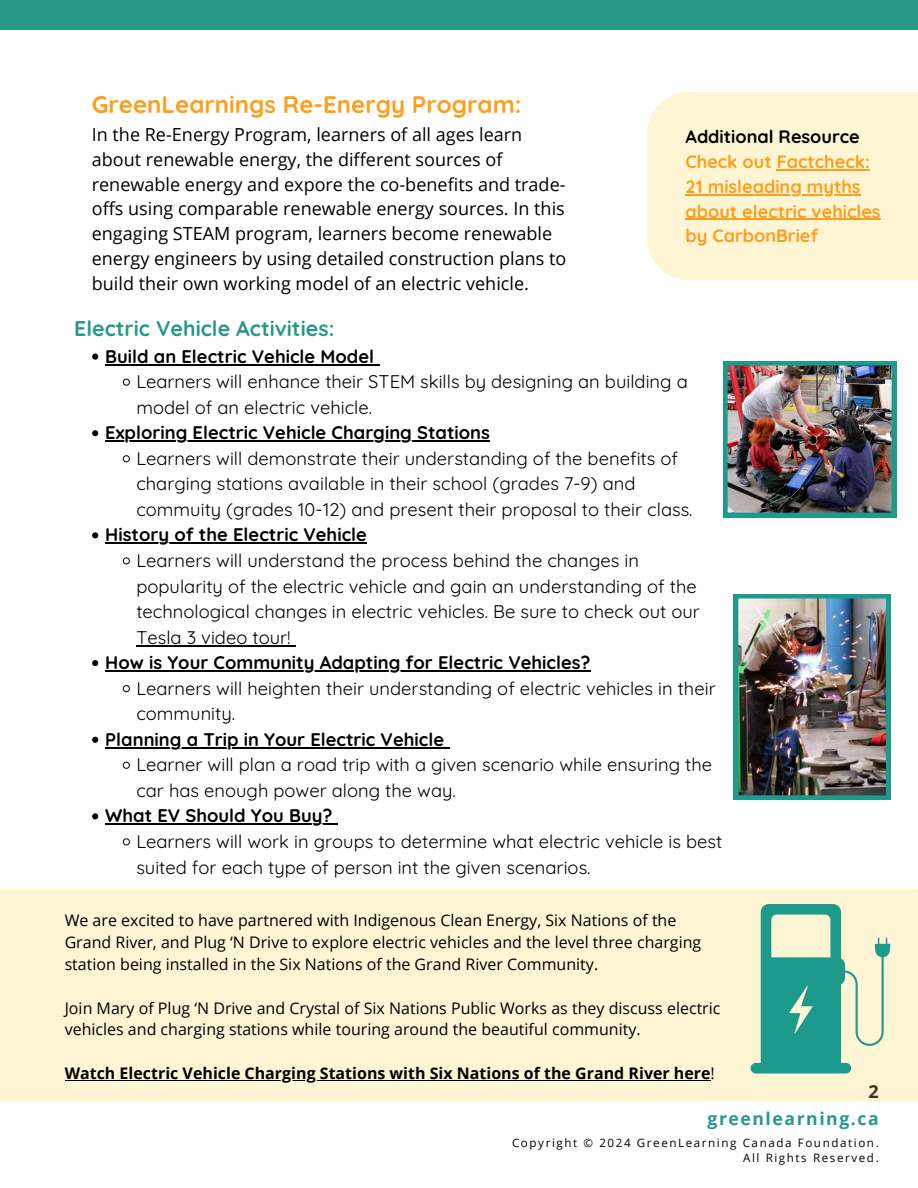
<style>
.page{position:relative;width:918px;height:1188px;background:#fff}
.page>*{position:absolute;margin:0;border:0;box-sizing:border-box;transform-origin:0 0}
.t1{font:700 24px "Quicksand";color:#ff9e1b}
.t2{font:700 21.3px "Quicksand";color:#279989}
.t3{font:18.3px/25.5px "Quicksand";color:#000}
.t4{font:700 18.3px "Quicksand";color:#000}
.t5{font:18px/24.8px "Open Sans";color:#000}
.t6{font:700 18px/24.8px "Quicksand";color:#ff9e1b}
.t7{font:700 18px/24.8px "Quicksand";color:#000}
.t8{font:700 18px "Open Sans";color:#000}
.t9{font:700 17.55px "Open Sans";letter-spacing:.09em;color:#279989}
.t10{font:15.9px/21.9px "Open Sans";color:#000}
.t11{font:700 15.9px "Open Sans";color:#000}
.t12{font:11.55px/15.5px "Open Sans";letter-spacing:.14em;color:#000;text-align:right}
.t13{font:7.65px "Open Sans";color:#000}
.s1{color:#ff9e1b}
.s2{font-weight:400}
</style>
<div class="page">
<div style="left:0;top:0;width:918px;height:29px;background:#279989"></div>
<svg style="left:92px;top:354px;width:6px;height:6px"></svg>
<hr style="left:105px;top:364px;width:269px;height:2px;background:#000">
<svg style="left:123px;top:379px;width:7px;height:6px"></svg>
<svg style="left:92px;top:430px;width:6px;height:6px"></svg>
<hr style="left:105px;top:440px;width:385px;height:2px;background:#000">
<svg style="left:123px;top:456px;width:7px;height:6px"></svg>
<svg style="left:92px;top:532px;width:6px;height:6px"></svg>
<hr style="left:105px;top:543px;width:262px;height:1px;background:#000">
<svg style="left:123px;top:558px;width:7px;height:6px"></svg>
<hr style="left:136px;top:645px;width:155px;height:1px;background:#000">
<svg style="left:92px;top:660px;width:6px;height:6px"></svg>
<hr style="left:105px;top:670px;width:485px;height:2px;background:#000">
<svg style="left:123px;top:685px;width:7px;height:7px"></svg>
<svg style="left:92px;top:737px;width:6px;height:6px"></svg>
<hr style="left:105px;top:747px;width:339px;height:2px;background:#000">
<svg style="left:123px;top:762px;width:7px;height:6px"></svg>
<svg style="left:92px;top:813px;width:6px;height:6px"></svg>
<hr style="left:105px;top:823px;width:227px;height:2px;background:#000">
<svg style="left:332px;top:823px;width:6px;height:2px"></svg>
<svg style="left:123px;top:839px;width:7px;height:6px"></svg>
<div style="left:647px;top:92px;width:271px;height:189px;background:#fef5d5"></div>
<hr style="left:777px;top:169px;width:93px;height:1px;background:#ff9e1b">
<hr style="left:686px;top:194px;width:175px;height:1px;background:#ff9e1b">
<hr style="left:686px;top:219px;width:195px;height:1px;background:#ff9e1b">
<div style="left:0;top:888px;width:918px;height:214px;background:#fef5d5"></div>
<hr style="left:65px;top:1080px;width:646px;height:1px;background:#000">
<svg style="left:751px;top:904px;width:139px;height:170px;background:#8fc8b1"></svg>
<img style="left:734px;top:594px;width:156px;height:206px">
<img style="left:723px;top:361px;width:173px;height:156px">
<p class="t1" style="left:92px;top:89px;width:431px">GreenLearnings Re-Energy Program:</p>
<p class="t5" style="left:92px;top:122px;width:476px">In the Re-Energy Program, learners of all ages learn about renewable energy, the different sources of renewable energy and expore the co-benefits and trade&shy;offs using comparable renewable energy sources. In this engaging STEAM program, learners become renewable energy engineers by using detailed construction plans to build their own working model of an electric vehicle.</p>
<p class="t7" style="left:686px;top:124px;width:186px">Additional Resource<br><span class="s1">Check out Factcheck:</span></p>
<p class="t6" style="left:686px;top:174px;width:197px">21 misleading myths about electric vehicles by CarbonBrief</p>
<h3 class="t2" style="left:74px;top:315px;width:262px">Electric Vehicle Activities:</h3>
<h2 class="t4" style="left:105px;top:344px;width:270px">Build an Electric Vehicle Model</h2>
<h1 class="t3" style="left:136px;top:369px;width:553px">Learners will enhance their STEM skills by designing an building a model of an electric vehicle.</h1>
<p class="t4" style="left:105px;top:421px;width:386px">Exploring Electric Vehicle Charging Stations</p>
<p class="t3" style="left:136px;top:445px;width:558px">Learners will demonstrate their understanding of the benefits of charging stations available in their school (grades 7-9) and commuity (grades 10-12) and present their proposal to their class.</p>
<p class="t4" style="left:105px;top:523px;width:263px">History of the Electric Vehicle</p>
<p class="t3" style="left:136px;top:547px;width:565px">Learners will understand the process behind the changes in popularity of the electric vehicle and gain an understanding of the technological changes in electric vehicles. Be sure to check out our Tesla 3 video tour!</p>
<p class="t4" style="left:105px;top:651px;width:487px">How is Your Community Adapting for Electric Vehicles?</p>
<p class="t3" style="left:136px;top:675px;width:581px">Learners will heighten their understanding of electric vehicles in their community.</p>
<p class="t4" style="left:105px;top:728px;width:340px">Planning a Trip in Your Electric Vehicle</p>
<p class="t3" style="left:136px;top:752px;width:577px">Learner will plan a road trip with a given scenario while ensuring the car has enough power along the way.</p>
<p class="t4" style="left:105px;top:804px;width:229px">What EV Should You Buy?</p>
<p class="t3" style="left:136px;top:828px;width:588px">Learners will work in groups to determine what electric vehicle is best suited for each type of person int the given scenarios.</p>
<h4 class="t10" style="left:65px;top:909px;width:638px">We are excited to have partnered with Indigenous Clean Energy, Six Nations of the<br>Grand River, and Plug ‘N Drive to explore electric vehicles and the level three charging station being installed in the Six Nations of the Grand River Community.</h4>
<h4 class="t10" style="left:65px;top:996px;width:657px">Join Mary of Plug ‘N Drive and Crystal of Six Nations Public Works as they discuss electric vehicles and charging stations while touring around the beautiful community.</h4>
<h4 class="t11" style="left:65px;top:1062px;width:652px">Watch Electric Vehicle Charging Stations with Six Nations of the Grand River here<span class="s2">!</span></h4>
<p class="t13" style="left:74px;top:918px;width:5px">c</p>
<p class="t8" style="left:868px;top:1078px;width:12px">2</p>
<h3 class="t9" style="left:708px;top:1106px;width:173px">greenlearning.ca</h3>
<p class="t12" style="left:512px;top:1135px;width:368px">Copyright © 2024 GreenLearning Canada Foundation.<br>All Rights Reserved.</p>
</div>
